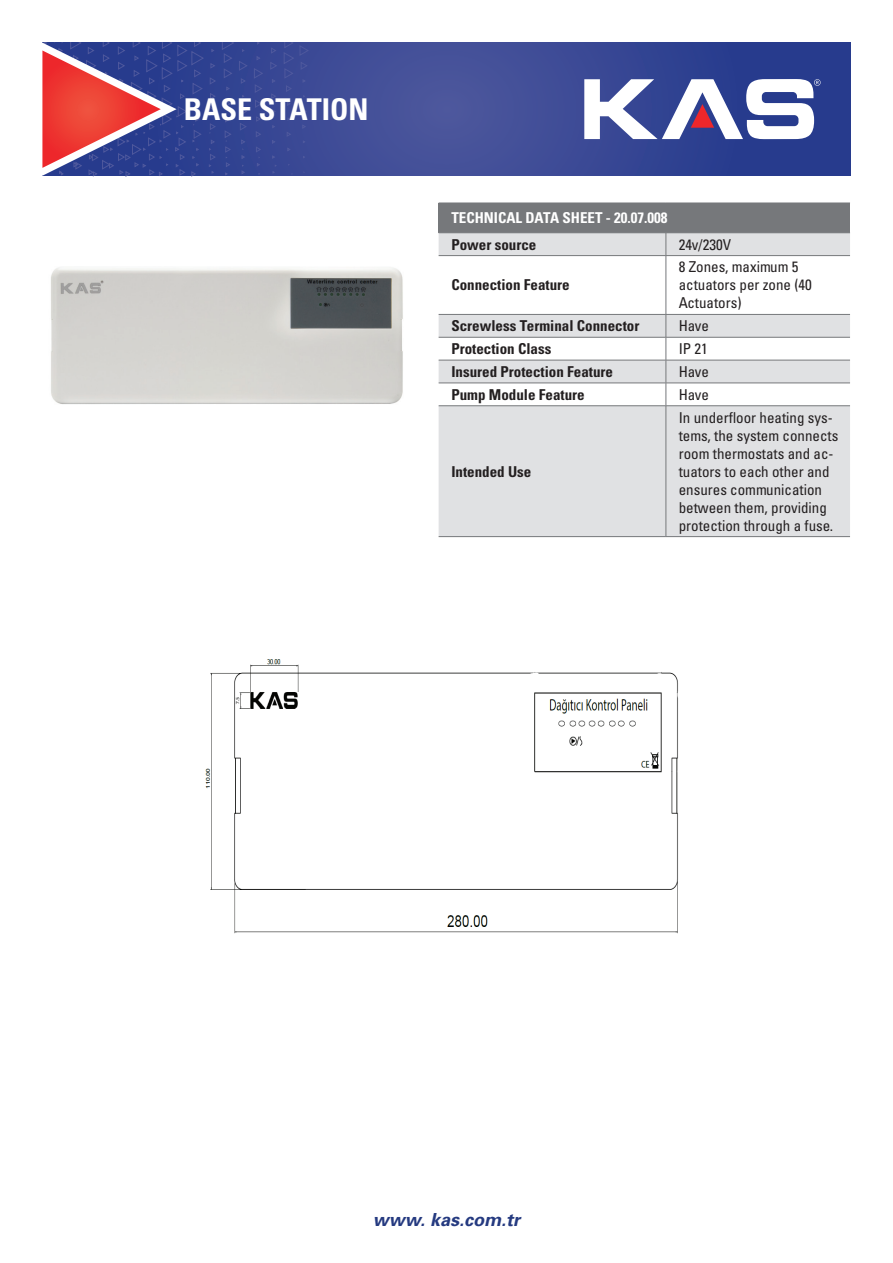
<style>
.page{position:relative;width:893px;height:1263px;background:#fff}
.page>*{position:absolute;margin:0;border:0;box-sizing:border-box;transform-origin:0 0}
.t1{font:30px "Univers Cond Bd Tr";color:#fff}
.t2{font:18px "Univers Bold Ita Tr";color:#253a80}
.t3{font:15px/18px "Univers Condensed Tr";color:#231f20}
.t4{font:15px "Univers Cond Bd Tr";color:#231f20}
.t5{font:15px "Univers Cond Bd Tr";color:#fff}
</style>
<div class="page">
<svg style="left:247px;top:43px;width:603px;height:133px;background:#3a4995"></svg>
<svg style="left:256px;top:131px;width:5px;height:6px"></svg>
<svg style="left:256px;top:117px;width:5px;height:5px"></svg>
<svg style="left:255px;top:100px;width:7px;height:8px"></svg>
<svg style="left:255px;top:85px;width:7px;height:8px"></svg>
<svg style="left:254px;top:68px;width:9px;height:11px"></svg>
<svg style="left:257px;top:56px;width:3px;height:4px"></svg>
<svg style="left:272px;top:140px;width:3px;height:4px"></svg>
<svg style="left:272px;top:109px;width:4px;height:5px"></svg>
<svg style="left:271px;top:94px;width:5px;height:5px"></svg>
<svg style="left:272px;top:79px;width:3px;height:4px"></svg>
<svg style="left:270px;top:62px;width:7px;height:8px"></svg>
<svg style="left:271px;top:48px;width:5px;height:5px"></svg>
<svg style="left:287px;top:148px;width:4px;height:3px"></svg>
<svg style="left:287px;top:132px;width:4px;height:5px"></svg>
<svg style="left:287px;top:102px;width:4px;height:4px"></svg>
<svg style="left:286px;top:85px;width:6px;height:7px"></svg>
<svg style="left:284px;top:43px;width:10px;height:35px"></svg>
<svg style="left:302px;top:125px;width:4px;height:4px"></svg>
<svg style="left:301px;top:108px;width:6px;height:7px"></svg>
<svg style="left:303px;top:79px;width:3px;height:4px"></svg>
<svg style="left:301px;top:62px;width:7px;height:8px"></svg>
<svg style="left:300px;top:45px;width:9px;height:11px"></svg>
<svg style="left:256px;top:147px;width:5px;height:19px"></svg>
<svg style="left:272px;top:165px;width:4px;height:9px"></svg>
<svg style="left:42px;top:43px;width:205px;height:133px;background:#6e4c80"></svg>
<svg style="left:584px;top:79px;width:237px;height:60px"></svg>
<div style="left:439px;top:203px;width:411px;height:30px;background:#76787b"></div>
<svg style="left:439px;top:233px;width:411px;height:303px;fill:#e0e1e3"></svg>
<svg style="left:666px;top:233px;width:1px;height:22px"></svg>
<hr style="left:666px;top:256px;width:1px;height:58px;background:#76787b">
<svg style="left:666px;top:315px;width:1px;height:90px"></svg>
<hr style="left:666px;top:406px;width:1px;height:130px;background:#76787b">
<hr style="left:439px;top:255px;width:227px;height:1px;background:#76787b">
<hr style="left:666px;top:255px;width:184px;height:1px;background:#76787b">
<hr style="left:439px;top:314px;width:227px;height:1px;background:#76787b">
<hr style="left:666px;top:314px;width:184px;height:1px;background:#76787b">
<hr style="left:439px;top:337px;width:227px;height:1px;background:#76787b">
<hr style="left:666px;top:337px;width:184px;height:1px;background:#76787b">
<hr style="left:439px;top:360px;width:227px;height:1px;background:#76787b">
<hr style="left:666px;top:360px;width:184px;height:1px;background:#76787b">
<hr style="left:439px;top:383px;width:227px;height:1px;background:#76787b">
<hr style="left:666px;top:383px;width:184px;height:1px;background:#76787b">
<hr style="left:439px;top:405px;width:227px;height:1px;background:#76787b">
<hr style="left:666px;top:405px;width:184px;height:1px;background:#76787b">
<hr style="left:439px;top:536px;width:227px;height:1px;background:#76787b">
<hr style="left:666px;top:536px;width:184px;height:1px;background:#76787b">
<img style="left:51px;top:267px;width:352px;height:137px">
<img style="left:205px;top:659px;width:473px;height:275px">
<h1 class="t1" style="left:184px;top:91px;width:186px">BASE STATION</h1>
<p class="t5" style="left:451px;top:209px;width:218px">TECHNICAL DATA SHEET - 20.07.008</p>
<p class="t4" style="left:451px;top:235px;width:86px">Power source</p>
<p class="t3" style="left:679px;top:235px;width:54px">24v/230V</p>
<p class="t4" style="left:451px;top:276px;width:120px">Connection Feature</p>
<p class="t3" style="left:679px;top:258px;width:135px">8 Zones, maximum 5 actuators per zone (40<br>Actuators)</p>
<p class="t4" style="left:451px;top:317px;width:189px">Screwless Terminal Connector</p>
<p class="t3" style="left:679px;top:316px;width:32px">Have</p>
<p class="t4" style="left:451px;top:340px;width:102px">Protection Class</p>
<p class="t3" style="left:679px;top:339px;width:31px">IP 21</p>
<p class="t4" style="left:451px;top:362px;width:163px">Insured Protection Feature</p>
<p class="t3" style="left:679px;top:362px;width:32px">Have</p>
<p class="t4" style="left:451px;top:385px;width:135px">Pump Module Feature</p>
<p class="t3" style="left:679px;top:385px;width:32px">Have</p>
<p class="t4" style="left:451px;top:462px;width:81px">Intended Use</p>
<p class="t3" style="left:679px;top:408px;width:161px">In underfloor heating sys&shy;tems, the system connects room thermostats and ac&shy;tuators to each other and ensures communication between them, providing protection through a fuse.</p>
<p class="t2" style="left:373px;top:1208px;width:149px">www. kas.com.tr</p>
</div>
